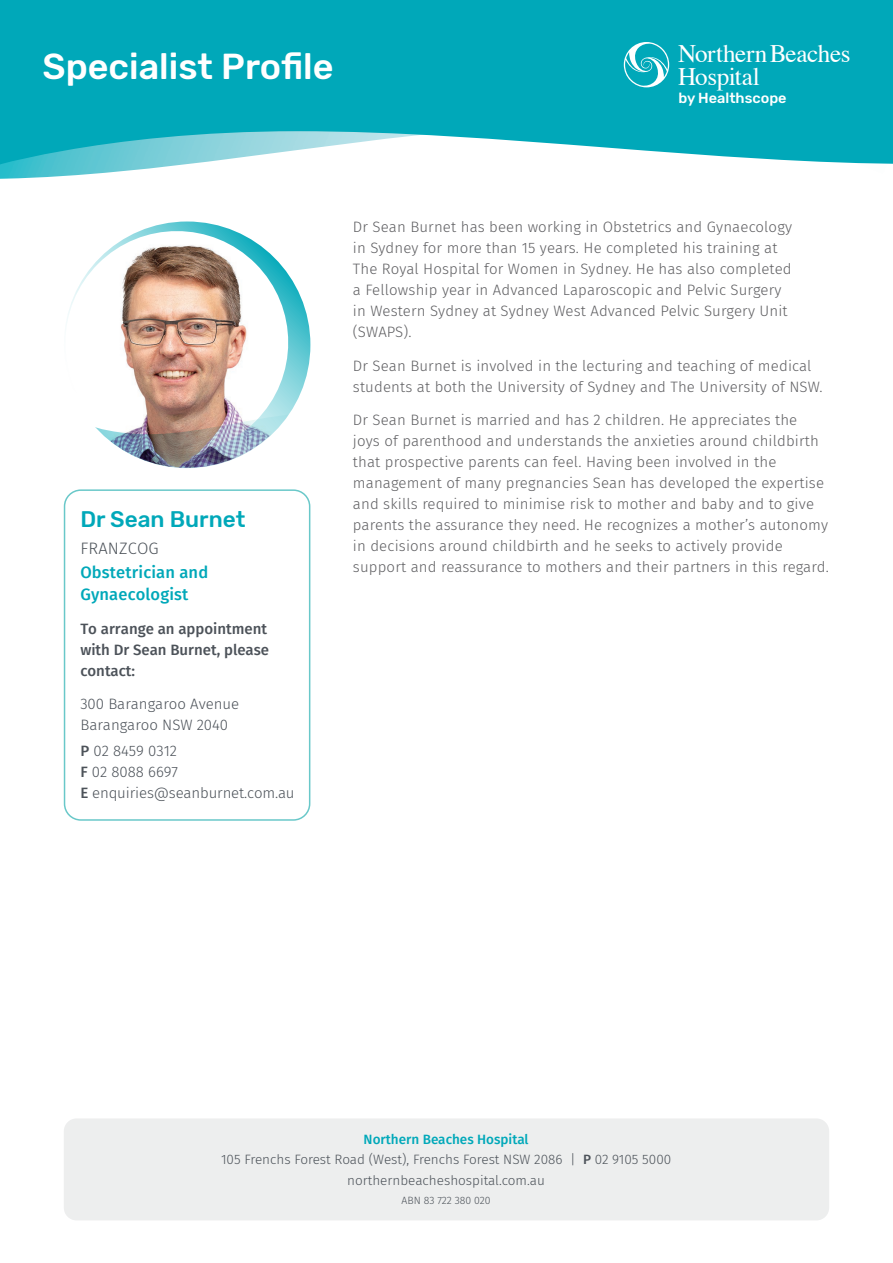
<style>
.page{position:relative;width:893px;height:1263px;background:#fff}
.page>*{position:absolute;margin:0;border:0;box-sizing:border-box;transform-origin:0 0}
.t1{font:500 36px "Rubik";color:#fff}
.t2{font:25.2px/22.6px "Times";letter-spacing:-.015em;color:#fff}
.t3{font:500 22.5px "Rubik";color:#00a8b9}
.t4{font:500 16.5px/22.5px "Fira Sans";letter-spacing:.01em;color:#00a8b9}
.t5{font:300 16.5px "Fira Sans";letter-spacing:.01em;color:#4c5259}
.t6{font:300 15px/21px "Fira Sans";letter-spacing:.01em;color:#5f5f62}
.t7{font:300 15px/21px "Fira Sans";color:#4c5259}
.t8{font:500 15px/21px "Fira Sans";color:#4c5259}
.t9{font:500 14.55px "Rubik";color:#fff}
.t10{font:300 13.5px/19.5px "Fira Sans";color:#4c5259;text-align:center}
.t11{font:300 10.5px "Fira Sans";color:#4c5259}
.s1{font-weight:500}
.s2{font-weight:500;color:#00a8b9}
</style>
<div class="page">
<img style="left:0;top:170px;width:133px;height:9px">
<svg style="left:0;top:0;width:893px;height:170px;background:#1eb2c1"></svg>
<div style="left:64px;top:489px;width:246px;height:332px;border:2px solid #69c8c9;border-radius:16px"></div>
<div style="left:64px;top:1118px;width:765px;height:102px;background:#edeeee;border-radius:13px"></div>
<svg style="left:624px;top:42px;width:45px;height:45px"></svg>
<img style="left:66px;top:221px;width:244px;height:247px">
<h1 class="t1" style="left:43px;top:46px;width:293px">Specialist Profile</h1>
<h2 class="t2" style="left:678px;top:40px;width:174px">Northern Beaches<br>Hospital</h2>
<p class="t9" style="left:678px;top:90px;width:110px">by Healthscope</p>
<h3 class="t3" style="left:80px;top:506px;width:167px">Dr Sean Burnet</h3>
<p class="t5" style="left:80px;top:536px;width:80px">FRANZCOG</p>
<p class="t4" style="left:80px;top:560px;width:129px">Obstetrician and<br>Gynaecologist</p>
<p class="t8" style="left:80px;top:617px;width:190px">To arrange an appointment with Dr Sean Burnet, please contact:</p>
<p class="t7" style="left:80px;top:693px;width:160px">300 Barangaroo Avenue<br>Barangaroo NSW 2040</p>
<p class="t7" style="left:80px;top:740px;width:216px"><span class="s1">P</span> 02 8459 0312<br><span class="s1">F</span> 02 8088 6697<br><span class="s1">E</span> enquiries@seanburnet.com.au</p>
<p class="t6" style="left:353px;top:216px;width:441px">Dr Sean Burnet has been working in Obstetrics and Gynaecology in Sydney for more than 15 years. He completed his training at The Royal Hospital for Women in Sydney. He has also completed a Fellowship year in Advanced Laparoscopic and Pelvic Surgery in Western Sydney at Sydney West Advanced Pelvic Surgery Unit (SWAPS).</p>
<p class="t6" style="left:353px;top:355px;width:471px">Dr Sean Burnet is involved in the lecturing and teaching of medical students at both the University of Sydney and The University of NSW.</p>
<p class="t6" style="left:353px;top:409px;width:477px">Dr Sean Burnet is married and has 2 children. He appreciates the<br>joys of parenthood and understands the anxieties around childbirth that prospective parents can feel. Having been involved in the management of many pregnancies Sean has developed the expertise and skills required to minimise risk to mother and baby and to give parents the assurance they need. He recognizes a mother’s autonomy in decisions around childbirth and he seeks to actively provide support and reassurance to mothers and their partners in this regard.</p>
<p class="t10" style="left:221px;top:1130px;width:452px"><span class="s2">Northern Beaches Hospital<br></span>105 Frenchs Forest Road (West), Frenchs Forest NSW 2086 | <span class="s1">P</span> 02 9105 5000</p>
<p class="t10" style="left:347px;top:1170px;width:199px">northernbeacheshospital.com.au</p>
<p class="t11" style="left:401px;top:1193px;width:91px">ABN 83 722 380 020</p>
</div>
